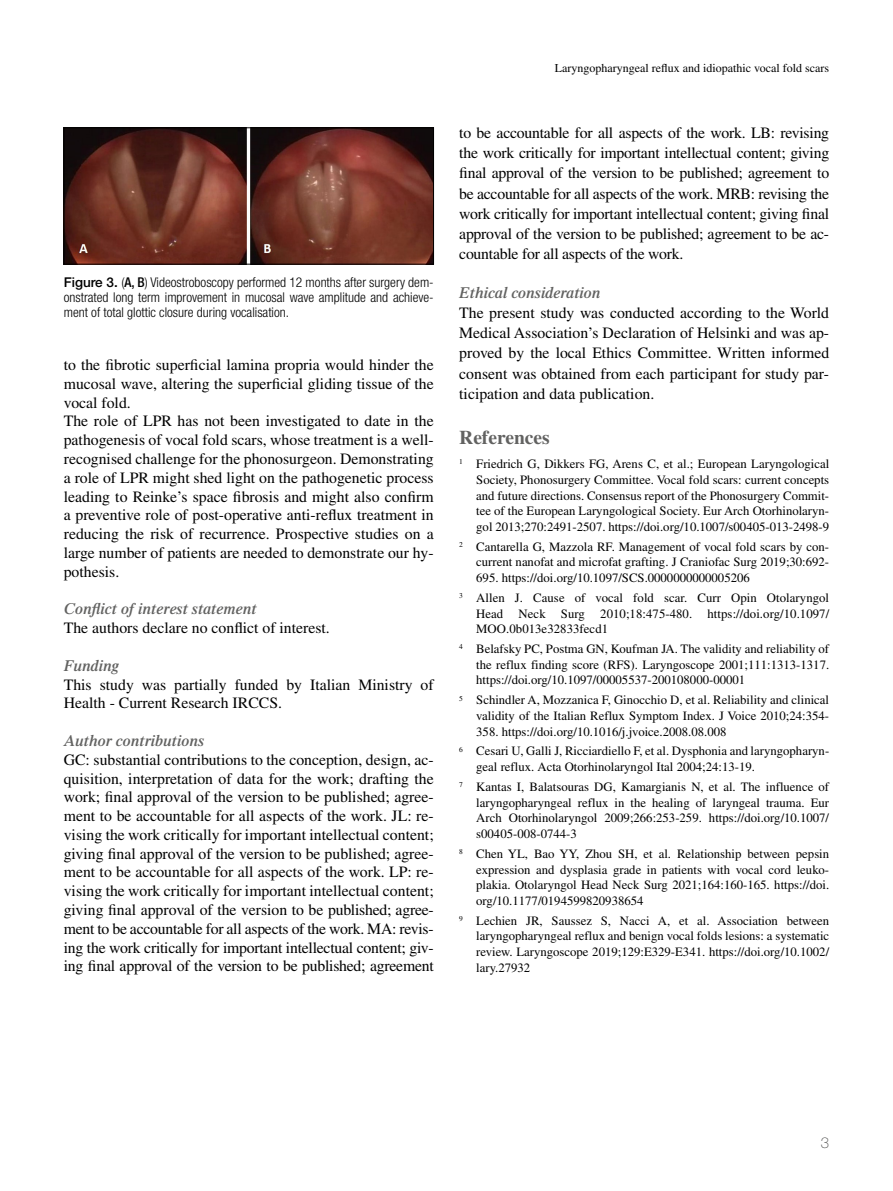
<style>
.page{position:relative;width:893px;height:1191px;background:#fff}
.page>*{position:absolute;margin:0;border:0;box-sizing:border-box;transform-origin:0 0}
.t1{font:700 19.5px "Times LT Std";color:#626261}
.t2{font:15.75px/18.8px "Times LT Std";color:#000;text-align:justify}
.t3{font:italic 600 15.75px "Times LT Std";color:#626261}
.t4{font:100 15px "Helvetica Neue LT Std";color:#484847}
.t5{font:300 condensed 13.5px/15px "Helvetica Neue LT Std";color:#000;text-align:justify}
.t6{font:12.75px/15.6px "Times LT Std";color:#000;text-align:justify}
.t7{font:12px "Times LT Std";color:#000}
.s1{font-weight:500;font-stretch:normal}
.s2{font-weight:500}
</style>
<div class="page">
<img style="left:66px;top:130px;width:366px;height:132px">
<div style="left:64px;top:128px;width:370px;height:136px;border:1px solid #000"></div>
<p class="t5" style="left:64px;top:274px;width:371px"><span class="s1">Figure 3.</span> (<span class="s2">A, B</span>) Videostroboscopy performed 12 months after surgery dem&shy;onstrated long term improvement in mucosal wave amplitude and achieve&shy;ment of total glottic closure during vocalisation.</p>
<p class="t2" style="left:64px;top:355px;width:371px;text-align:left">to the fibrotic superficial lamina propria would hinder the mucosal wave, altering the superficial gliding tissue of the vocal fold.<br>The role of LPR has not been investigated to date in the pathogenesis of vocal fold scars, whose treatment is a well&shy;recognised challenge for the phonosurgeon. Demonstrating a role of LPR might shed light on the pathogenetic process leading to Reinke’s space fibrosis and might also confirm a preventive role of post-operative anti-reflux treatment in reducing the risk of recurrence. Prospective studies on a large number of patients are needed to demonstrate our hy&shy;pothesis.</p>
<p class="t3" style="left:64px;top:600px;width:194px">Conflict of interest statement</p>
<p class="t2" style="left:64px;top:618px;width:268px">The authors declare no conflict of interest.</p>
<p class="t3" style="left:64px;top:656px;width:57px">Funding</p>
<p class="t2" style="left:64px;top:675px;width:371px">This study was partially funded by Italian Ministry of<br>Health - Current Research IRCCS.</p>
<p class="t3" style="left:64px;top:731px;width:142px">Author contributions</p>
<p class="t2" style="left:64px;top:750px;width:371px">GC: substantial contributions to the conception, design, ac&shy;quisition, interpretation of data for the work; drafting the work; final approval of the version to be published; agree&shy;ment to be accountable for all aspects of the work. JL: re&shy;vising the work critically for important intellectual content; giving final approval of the version to be published; agree&shy;ment to be accountable for all aspects of the work. LP: re&shy;vising the work critically for important intellectual content; giving final approval of the version to be published; agree&shy;ment to be accountable for all aspects of the work. MA: revis&shy;ing the work critically for important intellectual content; giv&shy;ing final approval of the version to be published; agreement</p>
<p class="t7" style="left:555px;top:61px;width:276px">Laryngopharyngeal reflux and idiopathic vocal fold scars</p>
<p class="t2" style="left:459px;top:123px;width:371px;line-height:20.1px">to be accountable for all aspects of the work. LB: revising the work critically for important intellectual content; giving final approval of the version to be published; agreement to be accountable for all aspects of the work. MRB: revising the work critically for important intellectual content; giving final approval of the version to be published; agreement to be ac&shy;countable for all aspects of the work.</p>
<p class="t3" style="left:459px;top:283px;width:143px">Ethical consideration</p>
<p class="t2" style="left:459px;top:303px;width:371px;line-height:20.1px">The present study was conducted according to the World Medical Association’s Declaration of Helsinki and was ap&shy;proved by the local Ethics Committee. Written informed consent was obtained from each participant for study par&shy;ticipation and data publication.</p>
<p class="t1" style="left:459px;top:426px;width:92px">References</p>
<p class="t6" style="left:476px;top:456px;width:354px;text-indent:-17px"><sup>1</sup> Friedrich G, Dikkers FG, Arens C, et al.; European Laryngological Society, Phonosurgery Committee. Vocal fold scars: current concepts and future directions. Consensus report of the Phonosurgery Commit&shy;tee of the European Laryngological Society. Eur Arch Otorhinolaryn&shy;gol 2013;270:2491-2507. https://doi.org/10.1007/s00405-013-2498-9</p>
<p class="t6" style="left:476px;top:538px;width:354px;text-indent:-17px"><sup>2</sup> Cantarella G, Mazzola RF. Management of vocal fold scars by con&shy;current nanofat and microfat grafting. J Craniofac Surg 2019;30:692- 695. https://doi.org/10.1097/SCS.0000000000005206</p>
<p class="t6" style="left:476px;top:590px;width:354px;text-indent:-17px"><sup>3</sup> Allen J. Cause of vocal fold scar. Curr Opin Otolaryngol Head Neck Surg 2010;18:475-480. https://doi.org/10.1097/ MOO.0b013e32833fecd1</p>
<p class="t6" style="left:476px;top:641px;width:354px;text-indent:-17px"><sup>4</sup> Belafsky PC, Postma GN, Koufman JA. The validity and reliability of the reflux finding score (RFS). Laryngoscope 2001;111:1313-1317. https://doi.org/10.1097/00005537-200108000-00001</p>
<p class="t6" style="left:476px;top:692px;width:354px;text-indent:-17px"><sup>5</sup> Schindler A, Mozzanica F, Ginocchio D, et al. Reliability and clinical validity of the Italian Reflux Symptom Index. J Voice 2010;24:354- 358. https://doi.org/10.1016/j.jvoice.2008.08.008</p>
<p class="t6" style="left:476px;top:743px;width:354px;text-indent:-17px"><sup>6</sup> Cesari U, Galli J, Ricciardiello F, et al. Dysphonia and laryngopharyn&shy;geal reflux. Acta Otorhinolaryngol Ital 2004;24:13-19.</p>
<p class="t6" style="left:476px;top:779px;width:354px;text-indent:-17px"><sup>7</sup> Kantas I, Balatsouras DG, Kamargianis N, et al. The influence of laryngopharyngeal reflux in the healing of laryngeal trauma. Eur Arch Otorhinolaryngol 2009;266:253-259. https://doi.org/10.1007/ s00405-008-0744-3</p>
<p class="t6" style="left:476px;top:845px;width:354px;text-indent:-17px"><sup>8</sup> Chen YL, Bao YY, Zhou SH, et al. Relationship between pepsin expression and dysplasia grade in patients with vocal cord leuko&shy;plakia. Otolaryngol Head Neck Surg 2021;164:160-165. https://doi. org/10.1177/0194599820938654</p>
<p class="t6" style="left:476px;top:912px;width:354px;text-indent:-17px"><sup>9</sup> Lechien JR, Saussez S, Nacci A, et al. Association between laryngopharyngeal reflux and benign vocal folds lesions: a systematic review. Laryngoscope 2019;129:E329-E341. https://doi.org/10.1002/ lary.27932</p>
<p class="t4" style="left:821px;top:1134px;width:10px">3</p>
</div>
